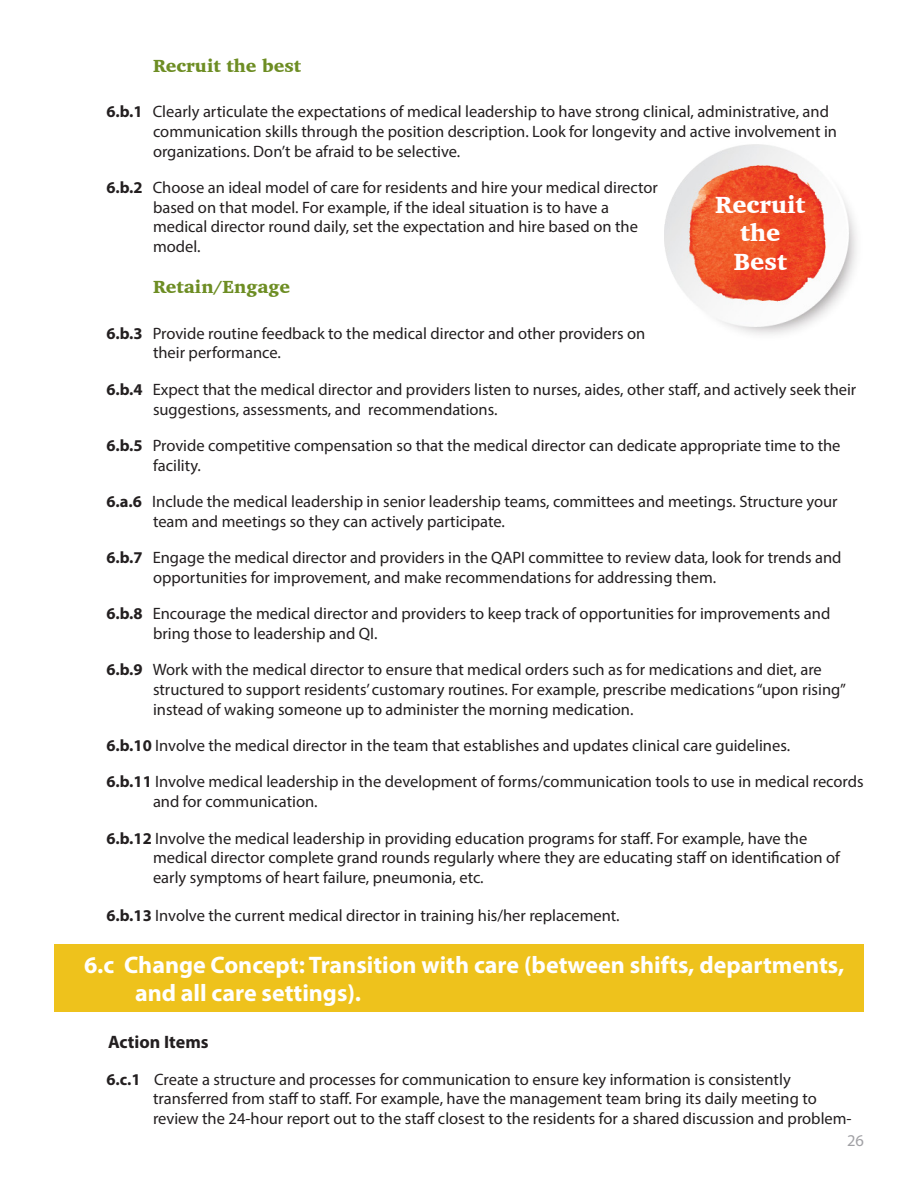
<style>
.page{position:relative;width:918px;height:1188px;background:#fff}
.page>*{position:absolute;margin:0;border:0;box-sizing:border-box;transform-origin:0 0}
.t1{font:700 24px/28.8px "Myriad Pro";color:#fff}
.t2{font:900 24px "Charter";color:#fff}
.Quotes{font:900 18px "Charter";color:#6d8d23}
.Action_Items{font:700 18px "Myriad Pro";color:#231f20}
.Indented_Action_Item{font:16.5px/19.8px "Myriad Pro";color:#231f20}
.t3{font:16.5px "Myriad Pro";color:#a1a1a5}
.s1{font-weight:700}
</style>
<div class="page">
<img style="left:665px;top:144px;width:192px;height:191px">
<div style="left:54px;top:944px;width:810px;height:68px;background:#eec21c"></div>
<p class="Quotes" style="left:153px;top:54px;width:150px">Recruit the best</p>
<p class="Indented_Action_Item" style="left:153px;top:101px;width:686px;text-indent:-46px"><span class="s1">6.b.1</span> Clearly articulate the expectations of medical leadership to have strong clinical, administrative, and communication skills through the position description. Look for longevity and active involvement in organizations. Don’t be afraid to be selective.</p>
<p class="Indented_Action_Item" style="left:153px;top:177px;width:506px;text-indent:-46px"><span class="s1">6.b.2</span> Choose an ideal model of care for residents and hire your medical director based on that model. For example, if the ideal situation is to have a medical director round daily, set the expectation and hire based on the model.</p>
<p class="Quotes" style="left:153px;top:276px;width:139px">Retain/Engage</p>
<p class="Indented_Action_Item" style="left:153px;top:323px;width:494px;text-indent:-46px"><span class="s1">6.b.3</span> Provide routine feedback to the medical director and other providers on their performance.</p>
<p class="Indented_Action_Item" style="left:153px;top:379px;width:705px;text-indent:-46px"><span class="s1">6.b.4</span> Expect that the medical director and providers listen to nurses, aides, other staff, and actively seek their suggestions, assessments, and recommendations.</p>
<p class="Indented_Action_Item" style="left:153px;top:435px;width:689px;text-indent:-46px"><span class="s1">6.b.5</span> Provide competitive compensation so that the medical director can dedicate appropriate time to the facility.</p>
<p class="Indented_Action_Item" style="left:153px;top:491px;width:686px;text-indent:-46px"><span class="s1">6.a.6</span> Include the medical leadership in senior leadership teams, committees and meetings. Structure your team and meetings so they can actively participate.</p>
<p class="Indented_Action_Item" style="left:153px;top:547px;width:690px;text-indent:-46px"><span class="s1">6.b.7</span> Engage the medical director and providers in the QAPI committee to review data, look for trends and opportunities for improvement, and make recommendations for addressing them.</p>
<p class="Indented_Action_Item" style="left:153px;top:603px;width:679px;text-indent:-46px"><span class="s1">6.b.8</span> Encourage the medical director and providers to keep track of opportunities for improvements and bring those to leadership and QI.</p>
<p class="Indented_Action_Item" style="left:153px;top:660px;width:694px;text-indent:-46px"><span class="s1">6.b.9</span> Work with the medical director to ensure that medical orders such as for medications and diet, are structured to support residents’ customary routines. For example, prescribe medications “upon rising” instead of waking someone up to administer the morning medication.</p>
<p class="Indented_Action_Item" style="left:106px;top:735px;width:685px"><span class="s1">6.b.10</span> Involve the medical director in the team that establishes and updates clinical care guidelines.</p>
<p class="Indented_Action_Item" style="left:153px;top:772px;width:712px;text-indent:-46px"><span class="s1">6.b.11</span> Involve medical leadership in the development of forms/communication tools to use in medical records and for communication.</p>
<p class="Indented_Action_Item" style="left:153px;top:828px;width:689px;text-indent:-46px"><span class="s1">6.b.12</span> Involve the medical leadership in providing education programs for staff. For example, have the medical director complete grand rounds regularly where they are educating staff on identification of early symptoms of heart failure, pneumonia, etc.</p>
<p class="Indented_Action_Item" style="left:106px;top:906px;width:515px"><span class="s1">6.b.13</span> Involve the current medical director in training his/her replacement.</p>
<p class="t1" style="left:135px;top:949px;width:711px;text-indent:-51px">6.c Change Concept: Transition with care (between shifts, departments, and all care settings).</p>
<p class="Action_Items" style="left:108px;top:1030px;width:102px">Action Items</p>
<p class="Indented_Action_Item" style="left:153px;top:1069px;width:700px;text-indent:-46px"><span class="s1">6.c.1</span> Create a structure and processes for communication to ensure key information is consistently transferred from staff to staff. For example, have the management team bring its daily meeting to review the 24-hour report out to the staff closest to the residents for a shared discussion and problem-</p>
<p class="t2" style="left:715px;top:189px;width:92px">Recruit</p>
<p class="t2" style="left:740px;top:218px;width:41px">the</p>
<p class="t2" style="left:734px;top:247px;width:55px">Best</p>
<p class="t3" style="left:847px;top:1131px;width:18px">26</p>
</div>
